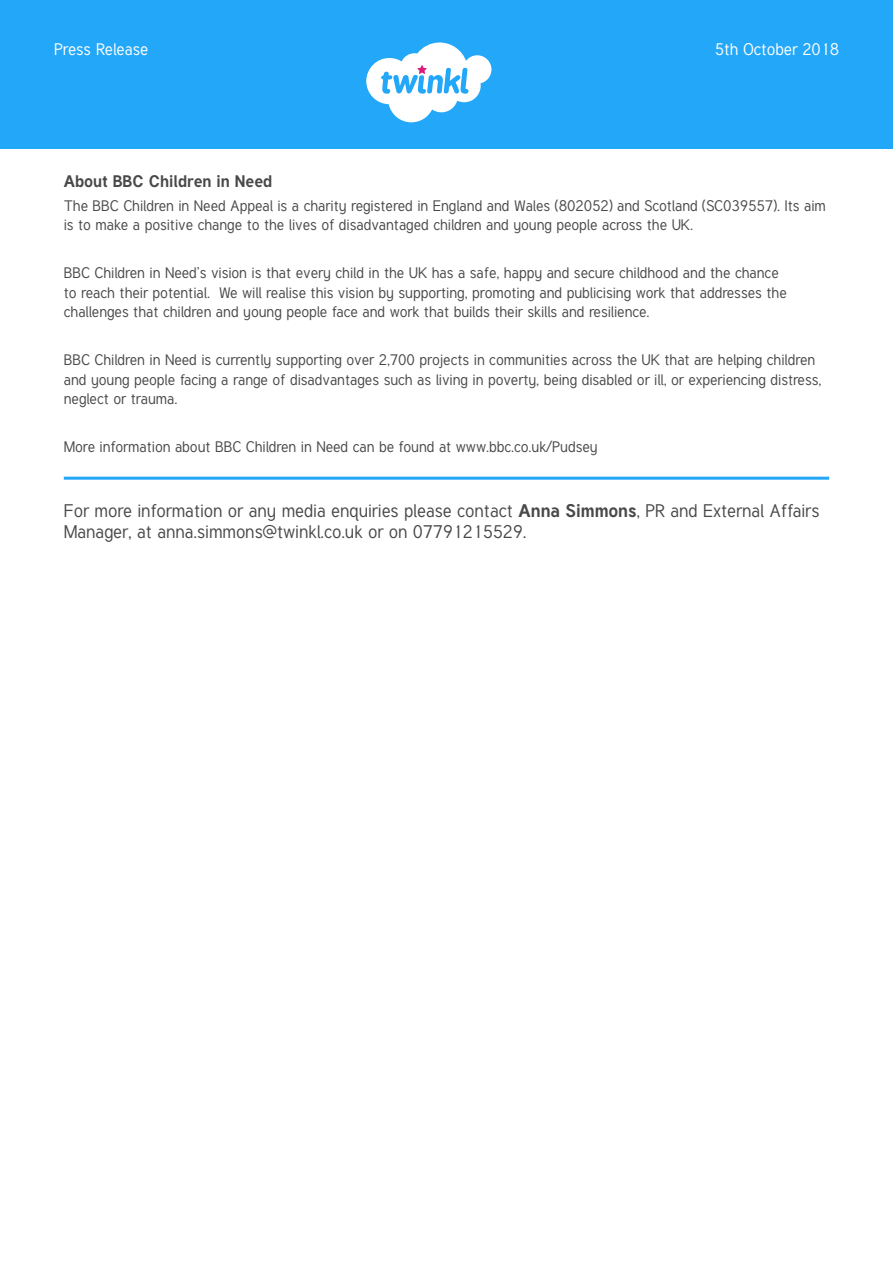
<style>
.page{position:relative;width:893px;height:1263px;background:#fff}
.page>*{position:absolute;margin:0;border:0;box-sizing:border-box;transform-origin:0 0}
.t1{font:18px/21.6px "Tuffy";color:#494949}
.t2{font:16.5px "Tuffy";color:#fff}
.t3{font:700 16.5px "Tuffy";color:#494949}
.t4{font:15px/19.5px "Tuffy";color:#494949}
.s1{font-weight:700}
</style>
<div class="page">
<div style="left:0;top:0;width:893px;height:148px;background:#23a7f9"></div>
<svg style="left:366px;top:43px;width:125px;height:79px"></svg>
<hr style="left:64px;top:477px;width:765px;height:3px;background:#23a7f9">
<p class="t2" style="left:54px;top:39px;width:96px">Press Release</p>
<p class="t2" style="left:715px;top:39px;width:126px">5th October 2018</p>
<p class="t3" style="left:64px;top:168px;width:210px">About BBC Children in Need</p>
<p class="t4" style="left:64px;top:196px;width:763px">The BBC Children in Need Appeal is a charity registered in England and Wales (802052) and Scotland (SC039557). Its aim is to make a positive change to the lives of disadvantaged children and young people across the UK.</p>
<p class="t4" style="left:64px;top:263px;width:724px">BBC Children in Need’s vision is that every child in the UK has a safe, happy and secure childhood and the chance to reach their potential. We will realise this vision by supporting, promoting and publicising work that addresses the challenges that children and young people face and work that builds their skills and resilience.</p>
<p class="t4" style="left:64px;top:350px;width:759px">BBC Children in Need is currently supporting over 2,700 projects in communities across the UK that are helping children and young people facing a range of disadvantages such as living in poverty, being disabled or ill, or experiencing distress, neglect or trauma.</p>
<p class="t4" style="left:64px;top:437px;width:535px">More information about BBC Children in Need can be found at www.bbc.co.uk/Pudsey</p>
<p class="t1" style="left:64px;top:500px;width:757px">For more information or any media enquiries please contact <span class="s1">Anna Simmons</span>, PR and External Affairs<br>Manager, at anna.simmons@twinkl.co.uk or on 07791215529.</p>
</div>
